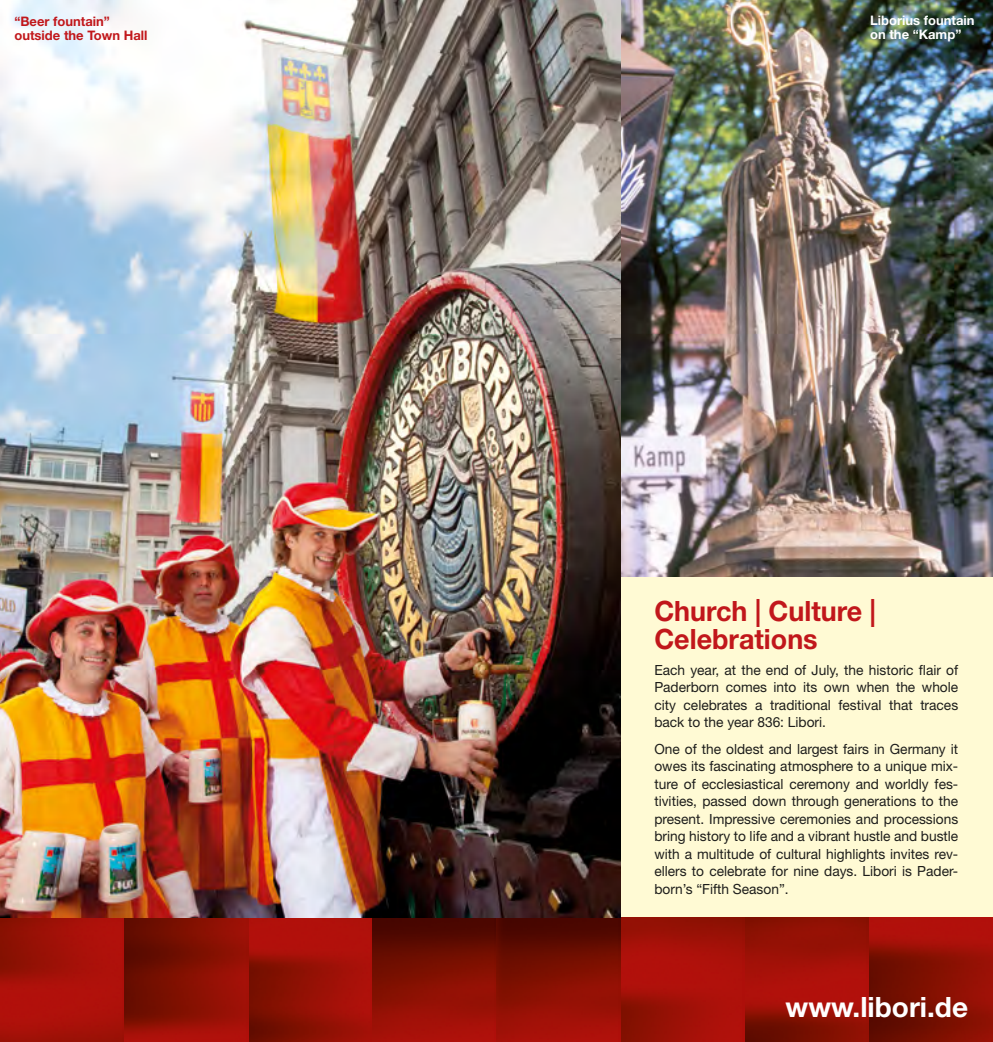
<style>
.page{position:relative;width:993px;height:1042px;background:#fff}
.page>*{position:absolute;margin:0;border:0;box-sizing:border-box;transform-origin:0 0}
.ÜB{font:700 28px "Helvetica Neue LT";color:#c1171b;scale:.96 1}
.t1{font:700 28px "Helvetica Neue LT";color:#fff}
.FLIESSTEXT{font:14px/17.5px "Helvetica Neue LT";color:#1d1d1b;text-align:justify}
.BU{font:700 13.12px "Helvetica Neue LT";color:#c1171b}
.BU-2{font:700 13.12px/14px "Helvetica Neue LT";color:#fff}
</style>
<div class="page">
<div style="left:0;top:0;width:992px;height:923px;background:#fffad4"></div>
<img style="left:0;top:918px;width:992px;height:124px">
<img style="left:620px;top:0;width:372px;height:576px">
<img style="left:0;top:0;width:620px;height:918px">
<p class="BU" style="left:14px;top:13px;width:97px">“Beer fountain”</p>
<p class="BU" style="left:14px;top:27px;width:135px">outside the Town Hall</p>
<p class="BU-2" style="left:869px;top:13px;width:106px">Liborius fountain on the “Kamp”</p>
<p class="ÜB" style="left:654px;top:593px;width:232px">Church | Culture |</p>
<p class="ÜB" style="left:654px;top:621px;width:172px">Celebrations</p>
<p class="FLIESSTEXT" style="left:654px;top:661px;width:305px">Each year, at the end of July, the historic flair of Paderborn comes into its own when the whole city celebrates a traditional festival that traces back to the year 836: Libori.</p>
<p class="FLIESSTEXT" style="left:654px;top:740px;width:305px">One of the oldest and largest fairs in Germany it owes its fascinating atmosphere to a unique mix&shy;ture of ecclesiastical ceremony and worldly fes&shy;tivities, passed down through generations to the present. Impressive ceremonies and processions bring history to life and a vibrant hustle and bustle with a multitude of cultural highlights invites rev&shy;ellers to celebrate for nine days. Libori is Pader&shy;born’s “Fifth Season”.</p>
<h1 class="t1" style="left:785px;top:990px;width:184px">www.libori.de</h1>
</div>
